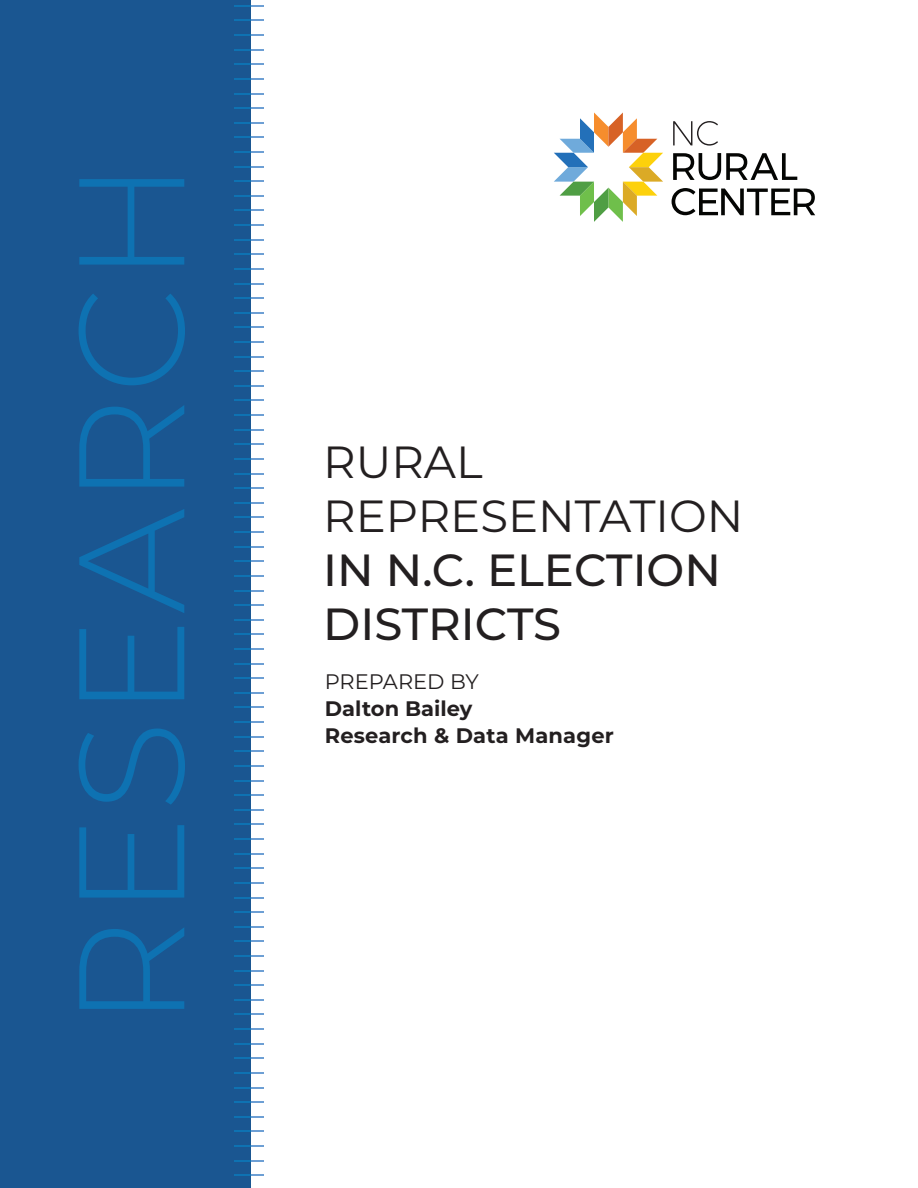
<style>
.page{position:relative;width:918px;height:1188px;background:#fff}
.page>*{position:absolute;margin:0;border:0;box-sizing:border-box;transform-origin:0 0}
.t1{font:300 150px "Montserrat";letter-spacing:.02em;color:#0e72b2}
.t2{font:500 45px/54px "Montserrat";color:#231f20}
.t3{font:45px/54px "Montserrat";color:#231f20}
.t4{font:700 21px/27px "Montserrat";letter-spacing:.01em;color:#231f20}
.t5{font:21px "Montserrat";color:#231f20}
</style>
<div class="page">
<div style="left:0;top:0;width:251px;height:1188px;background:#1a5691"></div>
<svg style="left:251px;top:20px;width:13px;height:1px"></svg>
<svg style="left:234px;top:20px;width:17px;height:1px"></svg>
<svg style="left:251px;top:5px;width:13px;height:2px"></svg>
<svg style="left:234px;top:5px;width:17px;height:2px"></svg>
<svg style="left:251px;top:312px;width:13px;height:2px"></svg>
<svg style="left:234px;top:312px;width:17px;height:2px"></svg>
<svg style="left:251px;top:546px;width:13px;height:1px"></svg>
<svg style="left:234px;top:546px;width:17px;height:1px"></svg>
<svg style="left:251px;top:780px;width:13px;height:1px"></svg>
<svg style="left:234px;top:780px;width:17px;height:1px"></svg>
<svg style="left:251px;top:78px;width:13px;height:2px"></svg>
<svg style="left:234px;top:78px;width:17px;height:2px"></svg>
<svg style="left:251px;top:370px;width:13px;height:2px"></svg>
<svg style="left:234px;top:370px;width:17px;height:2px"></svg>
<svg style="left:251px;top:663px;width:13px;height:1px"></svg>
<svg style="left:234px;top:663px;width:17px;height:1px"></svg>
<svg style="left:251px;top:897px;width:13px;height:1px"></svg>
<svg style="left:234px;top:897px;width:17px;height:1px"></svg>
<svg style="left:251px;top:137px;width:13px;height:1px"></svg>
<svg style="left:234px;top:137px;width:17px;height:1px"></svg>
<svg style="left:251px;top:429px;width:13px;height:1px"></svg>
<svg style="left:234px;top:429px;width:17px;height:1px"></svg>
<svg style="left:251px;top:721px;width:13px;height:2px"></svg>
<svg style="left:234px;top:721px;width:17px;height:2px"></svg>
<svg style="left:251px;top:1014px;width:13px;height:1px"></svg>
<svg style="left:234px;top:1014px;width:17px;height:1px"></svg>
<svg style="left:251px;top:195px;width:13px;height:2px"></svg>
<svg style="left:234px;top:195px;width:17px;height:2px"></svg>
<svg style="left:251px;top:487px;width:13px;height:2px"></svg>
<svg style="left:234px;top:487px;width:17px;height:2px"></svg>
<svg style="left:251px;top:794px;width:13px;height:2px"></svg>
<svg style="left:234px;top:794px;width:17px;height:2px"></svg>
<svg style="left:251px;top:1072px;width:13px;height:2px"></svg>
<svg style="left:234px;top:1072px;width:17px;height:2px"></svg>
<svg style="left:251px;top:254px;width:13px;height:1px"></svg>
<svg style="left:234px;top:254px;width:17px;height:1px"></svg>
<svg style="left:251px;top:561px;width:13px;height:1px"></svg>
<svg style="left:234px;top:561px;width:17px;height:1px"></svg>
<svg style="left:251px;top:911px;width:13px;height:2px"></svg>
<svg style="left:234px;top:911px;width:17px;height:2px"></svg>
<svg style="left:251px;top:1131px;width:13px;height:1px"></svg>
<svg style="left:234px;top:1131px;width:17px;height:1px"></svg>
<svg style="left:251px;top:64px;width:13px;height:1px"></svg>
<svg style="left:234px;top:64px;width:17px;height:1px"></svg>
<svg style="left:251px;top:356px;width:13px;height:1px"></svg>
<svg style="left:234px;top:356px;width:17px;height:1px"></svg>
<svg style="left:251px;top:634px;width:13px;height:1px"></svg>
<svg style="left:234px;top:634px;width:17px;height:1px"></svg>
<svg style="left:251px;top:868px;width:13px;height:1px"></svg>
<svg style="left:234px;top:868px;width:17px;height:1px"></svg>
<svg style="left:251px;top:122px;width:13px;height:1px"></svg>
<svg style="left:234px;top:122px;width:17px;height:1px"></svg>
<svg style="left:251px;top:414px;width:13px;height:2px"></svg>
<svg style="left:234px;top:414px;width:17px;height:2px"></svg>
<svg style="left:251px;top:707px;width:13px;height:1px"></svg>
<svg style="left:234px;top:707px;width:17px;height:1px"></svg>
<svg style="left:251px;top:984px;width:13px;height:2px"></svg>
<svg style="left:234px;top:984px;width:17px;height:2px"></svg>
<svg style="left:251px;top:180px;width:13px;height:2px"></svg>
<svg style="left:234px;top:180px;width:17px;height:2px"></svg>
<svg style="left:251px;top:473px;width:13px;height:1px"></svg>
<svg style="left:234px;top:473px;width:17px;height:1px"></svg>
<svg style="left:251px;top:765px;width:13px;height:2px"></svg>
<svg style="left:234px;top:765px;width:17px;height:2px"></svg>
<svg style="left:251px;top:1058px;width:13px;height:1px"></svg>
<svg style="left:234px;top:1058px;width:17px;height:1px"></svg>
<svg style="left:251px;top:239px;width:13px;height:1px"></svg>
<svg style="left:234px;top:239px;width:17px;height:1px"></svg>
<svg style="left:251px;top:531px;width:13px;height:2px"></svg>
<svg style="left:234px;top:531px;width:17px;height:2px"></svg>
<svg style="left:251px;top:882px;width:13px;height:2px"></svg>
<svg style="left:234px;top:882px;width:17px;height:2px"></svg>
<svg style="left:251px;top:1116px;width:13px;height:2px"></svg>
<svg style="left:234px;top:1116px;width:17px;height:2px"></svg>
<svg style="left:251px;top:297px;width:13px;height:2px"></svg>
<svg style="left:234px;top:297px;width:17px;height:2px"></svg>
<svg style="left:251px;top:648px;width:13px;height:2px"></svg>
<svg style="left:234px;top:648px;width:17px;height:2px"></svg>
<svg style="left:251px;top:999px;width:13px;height:2px"></svg>
<svg style="left:234px;top:999px;width:17px;height:2px"></svg>
<svg style="left:251px;top:1175px;width:13px;height:1px"></svg>
<svg style="left:234px;top:1175px;width:17px;height:1px"></svg>
<svg style="left:251px;top:34px;width:13px;height:2px"></svg>
<svg style="left:234px;top:34px;width:17px;height:2px"></svg>
<svg style="left:251px;top:327px;width:13px;height:1px"></svg>
<svg style="left:234px;top:327px;width:17px;height:1px"></svg>
<svg style="left:251px;top:575px;width:13px;height:2px"></svg>
<svg style="left:234px;top:575px;width:17px;height:2px"></svg>
<svg style="left:251px;top:809px;width:13px;height:2px"></svg>
<svg style="left:234px;top:809px;width:17px;height:2px"></svg>
<svg style="left:251px;top:93px;width:13px;height:1px"></svg>
<svg style="left:234px;top:93px;width:17px;height:1px"></svg>
<svg style="left:251px;top:385px;width:13px;height:2px"></svg>
<svg style="left:234px;top:385px;width:17px;height:2px"></svg>
<svg style="left:251px;top:677px;width:13px;height:2px"></svg>
<svg style="left:234px;top:677px;width:17px;height:2px"></svg>
<svg style="left:251px;top:926px;width:13px;height:1px"></svg>
<svg style="left:234px;top:926px;width:17px;height:1px"></svg>
<svg style="left:251px;top:151px;width:13px;height:2px"></svg>
<svg style="left:234px;top:151px;width:17px;height:2px"></svg>
<svg style="left:251px;top:444px;width:13px;height:1px"></svg>
<svg style="left:234px;top:444px;width:17px;height:1px"></svg>
<svg style="left:251px;top:736px;width:13px;height:1px"></svg>
<svg style="left:234px;top:736px;width:17px;height:1px"></svg>
<svg style="left:251px;top:1028px;width:13px;height:2px"></svg>
<svg style="left:234px;top:1028px;width:17px;height:2px"></svg>
<svg style="left:251px;top:210px;width:13px;height:1px"></svg>
<svg style="left:234px;top:210px;width:17px;height:1px"></svg>
<svg style="left:251px;top:502px;width:13px;height:2px"></svg>
<svg style="left:234px;top:502px;width:17px;height:2px"></svg>
<svg style="left:251px;top:824px;width:13px;height:1px"></svg>
<svg style="left:234px;top:824px;width:17px;height:1px"></svg>
<svg style="left:251px;top:1087px;width:13px;height:1px"></svg>
<svg style="left:234px;top:1087px;width:17px;height:1px"></svg>
<svg style="left:251px;top:268px;width:13px;height:2px"></svg>
<svg style="left:234px;top:268px;width:17px;height:2px"></svg>
<svg style="left:251px;top:590px;width:13px;height:1px"></svg>
<svg style="left:234px;top:590px;width:17px;height:1px"></svg>
<svg style="left:251px;top:941px;width:13px;height:1px"></svg>
<svg style="left:234px;top:941px;width:17px;height:1px"></svg>
<svg style="left:251px;top:1145px;width:13px;height:2px"></svg>
<svg style="left:234px;top:1145px;width:17px;height:2px"></svg>
<svg style="left:251px;top:49px;width:13px;height:1px"></svg>
<svg style="left:234px;top:49px;width:17px;height:1px"></svg>
<svg style="left:251px;top:341px;width:13px;height:2px"></svg>
<svg style="left:234px;top:341px;width:17px;height:2px"></svg>
<svg style="left:251px;top:604px;width:13px;height:2px"></svg>
<svg style="left:234px;top:604px;width:17px;height:2px"></svg>
<svg style="left:251px;top:838px;width:13px;height:2px"></svg>
<svg style="left:234px;top:838px;width:17px;height:2px"></svg>
<svg style="left:251px;top:107px;width:13px;height:2px"></svg>
<svg style="left:234px;top:107px;width:17px;height:2px"></svg>
<svg style="left:251px;top:400px;width:13px;height:1px"></svg>
<svg style="left:234px;top:400px;width:17px;height:1px"></svg>
<svg style="left:251px;top:692px;width:13px;height:2px"></svg>
<svg style="left:234px;top:692px;width:17px;height:2px"></svg>
<svg style="left:251px;top:955px;width:13px;height:2px"></svg>
<svg style="left:234px;top:955px;width:17px;height:2px"></svg>
<svg style="left:251px;top:166px;width:13px;height:1px"></svg>
<svg style="left:234px;top:166px;width:17px;height:1px"></svg>
<svg style="left:251px;top:458px;width:13px;height:2px"></svg>
<svg style="left:234px;top:458px;width:17px;height:2px"></svg>
<svg style="left:251px;top:751px;width:13px;height:1px"></svg>
<svg style="left:234px;top:751px;width:17px;height:1px"></svg>
<svg style="left:251px;top:1043px;width:13px;height:1px"></svg>
<svg style="left:234px;top:1043px;width:17px;height:1px"></svg>
<svg style="left:251px;top:224px;width:13px;height:2px"></svg>
<svg style="left:234px;top:224px;width:17px;height:2px"></svg>
<svg style="left:251px;top:517px;width:13px;height:1px"></svg>
<svg style="left:234px;top:517px;width:17px;height:1px"></svg>
<svg style="left:251px;top:853px;width:13px;height:1px"></svg>
<svg style="left:234px;top:853px;width:17px;height:1px"></svg>
<svg style="left:251px;top:1101px;width:13px;height:2px"></svg>
<svg style="left:234px;top:1101px;width:17px;height:2px"></svg>
<svg style="left:251px;top:283px;width:13px;height:1px"></svg>
<svg style="left:234px;top:283px;width:17px;height:1px"></svg>
<svg style="left:251px;top:619px;width:13px;height:2px"></svg>
<svg style="left:234px;top:619px;width:17px;height:2px"></svg>
<svg style="left:251px;top:970px;width:13px;height:1px"></svg>
<svg style="left:234px;top:970px;width:17px;height:1px"></svg>
<svg style="left:251px;top:1160px;width:13px;height:1px"></svg>
<svg style="left:234px;top:1160px;width:17px;height:1px"></svg>
<svg style="left:673px;top:153px;width:124px;height:27px"></svg>
<svg style="left:672px;top:188px;width:143px;height:27px"></svg>
<svg style="left:554px;top:112px;width:109px;height:110px"></svg>
<svg style="left:673px;top:121px;width:45px;height:25px"></svg>
<h1 class="t1" style="left:45px;top:1027px;width:868px;rotate:-90deg">RESEARCH</h1>
<h2 class="t3" style="left:323px;top:438px;width:422px">RURAL<br>REPRESENTATION</h2>
<h2 class="t2" style="left:323px;top:544px;width:399px">IN N.C. ELECTION<br>DISTRICTS</h2>
<p class="t5" style="left:325px;top:673px;width:156px">PREPARED BY</p>
<p class="t4" style="left:325px;top:696px;width:291px">Dalton Bailey<br>Research &amp; Data Manager</p>
</div>
